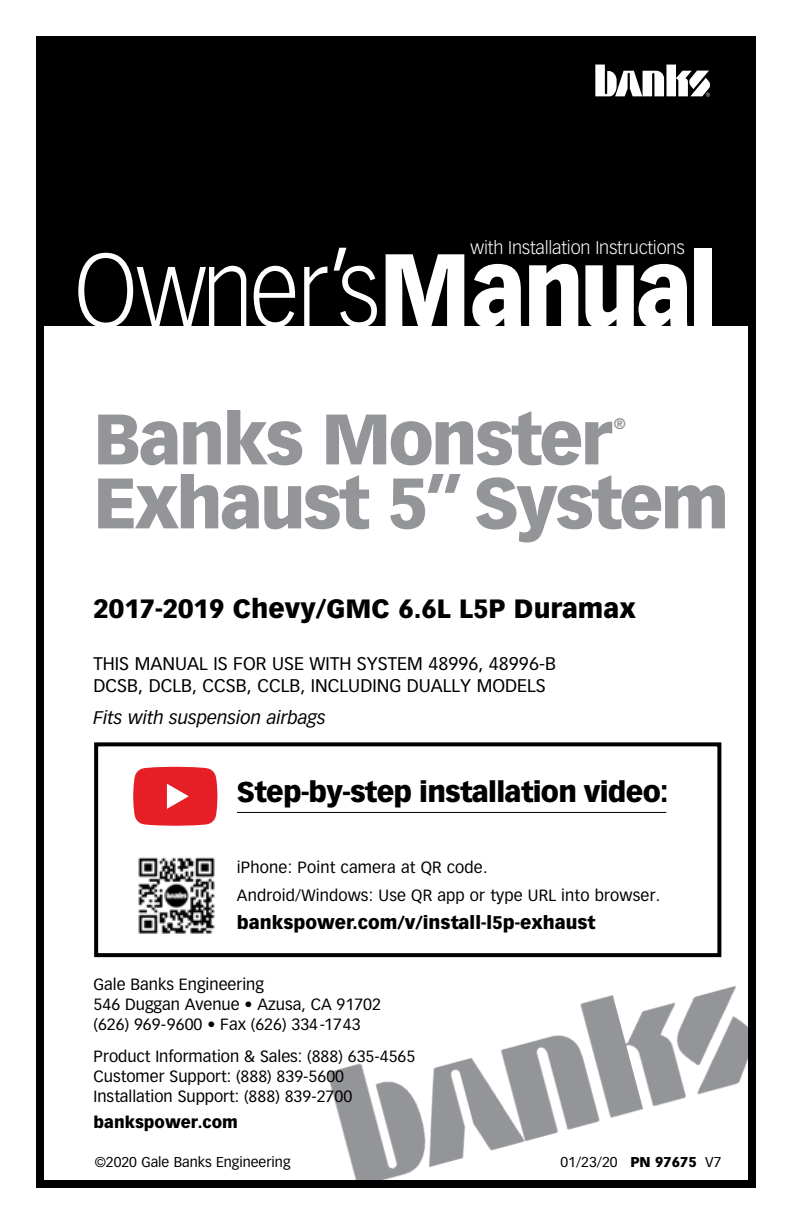
<style>
.page{position:relative;width:792px;height:1224px;background:#fff}
.page>*{position:absolute;margin:0;border:0;box-sizing:border-box;transform-origin:0 0}
.t1{font:300 101.2px "Vectora LT Std";letter-spacing:-.035em;color:#fff;scale:.91 1}
.t2{font:900 70px "Vectora LT Std";letter-spacing:-.04em;color:#939598}
.t3{font:900 28px "Vectora LT Std";letter-spacing:-.025em;color:#000}
.t4{font:900 26px "Vectora LT Std";color:#000}
.t5{font:18px/21.6px "Vectora LT Std";color:#000}
.t6{font:900 18px "Vectora LT Std";color:#000}
.t7{font:300 18px "Vectora LT Std";letter-spacing:-.01em;color:#fff}
.t8{font:italic 18px "Vectora LT Std";color:#000}
.t9{font:16px/20px "Vectora LT Std";color:#000}
.t10{font:900 16px "Vectora LT Std";color:#000}
.t11{font:900 15px "Vectora LT Std";color:#939598}
.t12{font:14px "Vectora LT Std";color:#000}
.s1{font-weight:900}
</style>
<div class="page">
<img style="left:327px;top:985px;width:420px;height:194px">
<div style="left:36px;top:36px;width:720px;height:1152px;border:8px solid #000"></div>
<div style="left:36px;top:44px;width:715px;height:281px;background:#000"></div>
<svg style="left:595px;top:65px;width:115px;height:32px"></svg>
<div style="left:94px;top:742px;width:627px;height:215px;border:4px solid #000"></div>
<img style="left:138px;top:857px;width:77px;height:77px">
<svg style="left:133px;top:767px;width:84px;height:59px;background:#e8383f"></svg>
<hr style="left:237px;top:812px;width:429px;height:1px;background:#000">
<p class="t7" style="left:471px;top:237px;width:216px">with Installation Instructions</p>
<h1 class="t1" style="left:74px;top:232px;width:709px">Owner’s<span class="s1">Manual</span></h1>
<h2 class="t2" style="left:94px;top:396px;width:520px">Banks Monster</h2>
<p class="t11" style="left:614px;top:414px;width:13px">®</p>
<h2 class="t2" style="left:94px;top:460px;width:637px">Exhaust 5” System</h2>
<h3 class="t4" style="left:94px;top:593px;width:544px">2017-2019 Chevy/GMC 6.6L L5P Duramax</h3>
<p class="t5" style="left:94px;top:653px;width:464px">THIS MANUAL IS FOR USE WITH SYSTEM 48996, 48996-B<br>DCSB, DCLB, CCSB, CCLB, INCLUDING DUALLY MODELS</p>
<p class="t8" style="left:94px;top:707px;width:234px">Fits with suspension airbags</p>
<h3 class="t3" style="left:237px;top:774px;width:433px">Step-by-step installation video:</h3>
<p class="t9" style="left:237px;top:853px;width:425px;line-height:28px">iPhone: Point camera at QR code.<br>Android/Windows: Use QR app or type URL into browser.</p>
<p class="t6" style="left:237px;top:911px;width:360px">bankspower.com/v/install-l5p-exhaust</p>
<p class="t9" style="left:94px;top:974px;width:289px">Gale Banks Engineering<br>546 Duggan Avenue • Azusa, CA 91702 (626) 969-9600 • Fax (626) 334-1743</p>
<p class="t9" style="left:94px;top:1046px;width:323px">Product Information &amp; Sales: (888) 635-4565<br>Customer Support: (888) 839-5600<br>Installation Support: (888) 839-2700</p>
<p class="t10" style="left:94px;top:1112px;width:146px">bankspower.com</p>
<p class="t12" style="left:95px;top:1153px;width:197px">©2020 Gale Banks Engineering</p>
<p class="t12" style="left:561px;top:1153px;width:163px">01/23/20 <span class="s1">PN 97675</span> V7</p>
</div>
